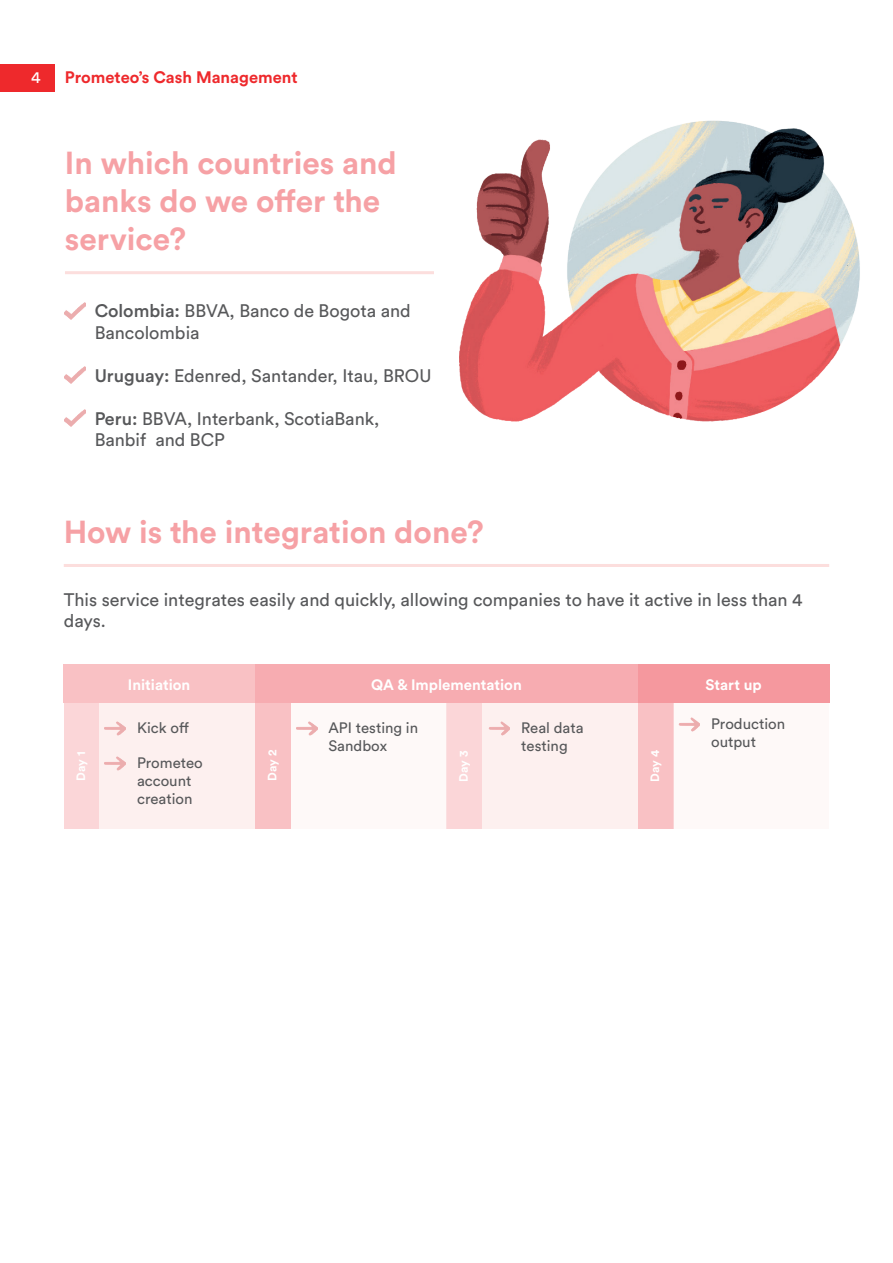
<style>
.page{position:relative;width:893px;height:1263px;background:#fff}
.page>*{position:absolute;margin:0;border:0;box-sizing:border-box;transform-origin:0 0}
.t1{font:700 31.5px/37.8px "Circular Std";color:#f6a1a5}
.t2{font:18px/21.6px "Circular Std";color:#57585a}
.t3{font:700 16.5px "Circular Std";color:#ee292c}
.t4{font:16.5px "Circular Std";color:#fff}
.t5{font:15px/18px "Circular Std";color:#57585a}
.t6{font:700 15px "Circular Std";color:#fff}
.t7{font:700 12px "Circular Std";letter-spacing:-.005em;color:#fff}
.s1{font-weight:500}
</style>
<div class="page">
<hr style="left:64px;top:564px;width:765px;height:3px;background:#fcdedd">
<div style="left:0;top:64px;width:54px;height:27px;background:#ee292c"></div>
<div style="left:64px;top:703px;width:35px;height:125px;background:#fbd6d8"></div>
<div style="left:255px;top:703px;width:36px;height:125px;background:#f9c1c4"></div>
<div style="left:446px;top:703px;width:36px;height:125px;background:#fbd6d8"></div>
<div style="left:638px;top:703px;width:35px;height:125px;background:#f9c1c4"></div>
<div style="left:291px;top:703px;width:155px;height:125px;background:#fef9f8"></div>
<div style="left:64px;top:665px;width:191px;height:38px;background:#f9c1c4"></div>
<div style="left:255px;top:665px;width:383px;height:38px;background:#f7acb1"></div>
<div style="left:638px;top:665px;width:191px;height:38px;background:#f5989e"></div>
<div style="left:99px;top:703px;width:156px;height:125px;background:#fdf0ef"></div>
<div style="left:482px;top:703px;width:156px;height:125px;background:#fdf0ef"></div>
<div style="left:673px;top:703px;width:156px;height:125px;background:#fef9f8"></div>
<img style="left:105px;top:721px;width:21px;height:15px">
<img style="left:296px;top:721px;width:21px;height:15px">
<img style="left:105px;top:756px;width:21px;height:15px">
<img style="left:489px;top:721px;width:21px;height:15px">
<img style="left:679px;top:717px;width:21px;height:15px">
<img style="left:459px;top:120px;width:401px;height:302px">
<hr style="left:65px;top:271px;width:369px;height:3px;background:#fcdedd">
<img style="left:65px;top:303px;width:21px;height:17px">
<img style="left:65px;top:366px;width:21px;height:17px">
<img style="left:65px;top:410px;width:21px;height:17px">
<p class="t4" style="left:31px;top:67px;width:11px">4</p>
<p class="t3" style="left:65px;top:67px;width:234px">Prometeo’s Cash Management</p>
<h1 class="t1" style="left:65px;top:144px;width:333px">In which countries and banks do we offer the service?</h1>
<p class="t2" style="left:95px;top:300px;width:318px"><span class="s1">Colombia:</span> BBVA, Banco de Bogota and<br>Bancolombia</p>
<p class="t2" style="left:95px;top:364px;width:338px"><span class="s1">Uruguay:</span> Edenred, Santander, Itau, BROU</p>
<p class="t2" style="left:95px;top:407px;width:286px"><span class="s1">Peru:</span> BBVA, Interbank, ScotiaBank,<br>Banbif and BCP</p>
<h1 class="t1" style="left:64px;top:512px;width:421px">How is the integration done?</h1>
<p class="t2" style="left:64px;top:588px;width:740px">This service integrates easily and quickly, allowing companies to have it active in less than 4 days.</p>
<p class="t6" style="left:128px;top:675px;width:64px">Initiation</p>
<p class="t6" style="left:371px;top:675px;width:152px">QA &amp; Implementation</p>
<p class="t6" style="left:705px;top:675px;width:58px">Start up</p>
<p class="t5" style="left:137px;top:718px;width:53px">Kick off</p>
<p class="t5" style="left:137px;top:753px;width:67px">Prometeo account creation</p>
<p class="t5" style="left:328px;top:718px;width:91px">API testing in<br>Sandbox</p>
<p class="t5" style="left:521px;top:718px;width:64px">Real data testing</p>
<p class="t5" style="left:711px;top:715px;width:75px">Production output</p>
<p class="t7" style="left:73px;top:781px;width:31px;rotate:-90deg">Day 1</p>
<p class="t7" style="left:265px;top:781px;width:33px;rotate:-90deg">Day 2</p>
<p class="t7" style="left:456px;top:781px;width:33px;rotate:-90deg">Day 3</p>
<p class="t7" style="left:647px;top:782px;width:33px;rotate:-90deg">Day 4</p>
</div>
